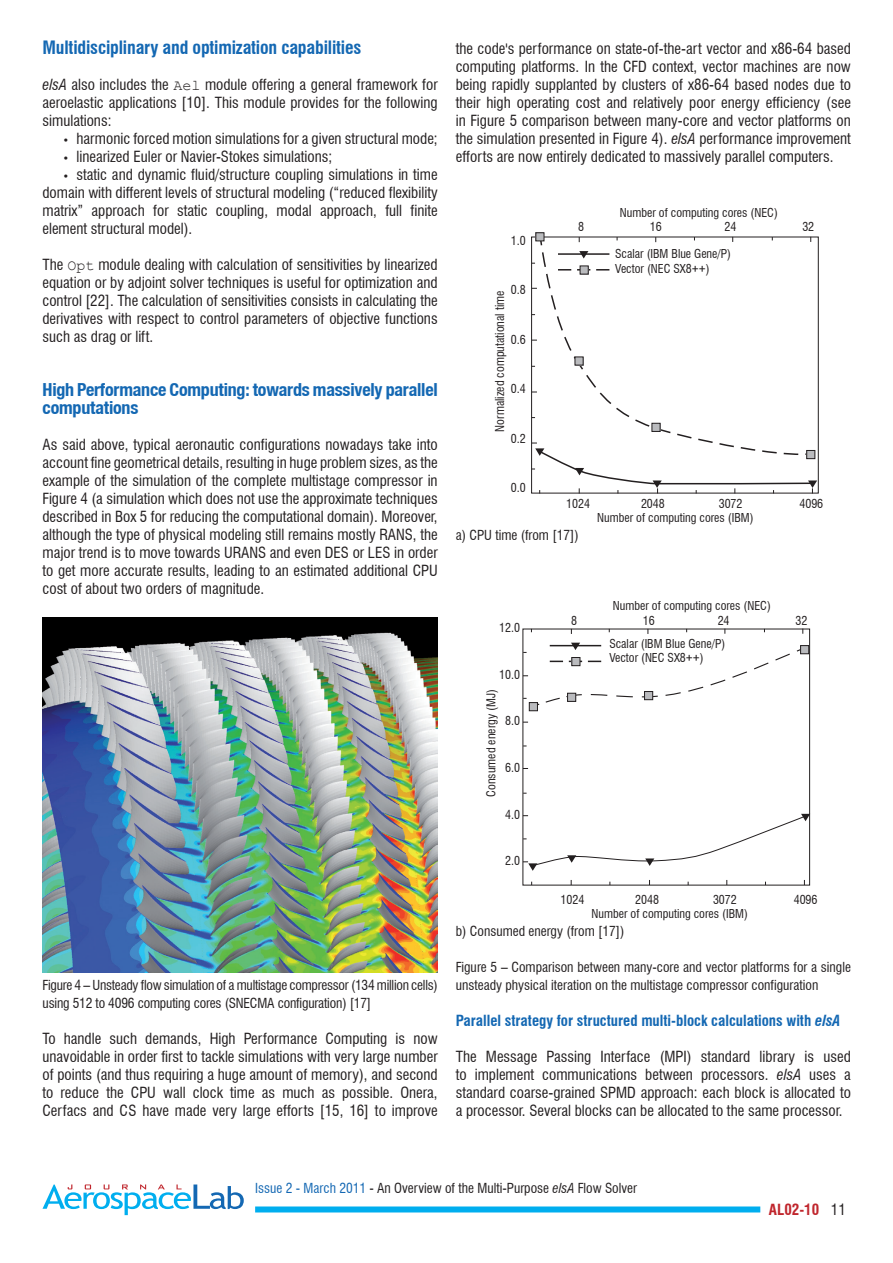
<style>
.page{position:relative;width:893px;height:1263px;background:#fff}
.page>*{position:absolute;margin:0;border:0;box-sizing:border-box;transform-origin:0 0}
.t1{font:700 condensed 18px/18px "Helvetica Neue LT";letter-spacing:-.01em;color:#1468b3}
.t2{font:700 condensed 18px "Swiss 721 BT";letter-spacing:-.01em;color:#1468b3}
.t3{font:condensed 15px/18px "Swiss 721 BT";color:#231f20;text-align:justify}
.t4{font:700 condensed 15px "Swiss 721 BT";color:#1468b3}
.t5{font:700 condensed 15px "Swiss 721 BT";color:#c0262d}
.t6{font:condensed 13.5px/18px "Swiss 721 BT";color:#231f20}
.t7{font:condensed 13.5px/18px "Swiss 721 BT";letter-spacing:-.02em;color:#231f20}
.t8{font:condensed 12px/14.4px "Swiss 721 BT";color:#231f20}
.s1{font-style:italic}
.s2{font-family:"Courier New";font-stretch:normal}
.s3{font-family:"Myriad Pro";font-stretch:normal}
.s4{font-family:"Arial";font-stretch:normal}
.s5{color:#1468b3}
.s6{font-weight:400;color:#231f20}
</style>
<div class="page">
<div style="left:255px;top:1206px;width:505px;height:6px;background:#00aeef"></div>
<svg style="left:43px;top:1184px;width:201px;height:31px"></svg>
<img style="left:43px;top:618px;width:394px;height:354px">
<svg style="left:539px;top:236px;width:275px;height:134px"></svg>
<div style="left:536px;top:233px;width:8px;height:8px;background:#babbbe"></div>
<div style="left:535px;top:232px;width:9px;height:9px;border:1px solid #231f20"></div>
<div style="left:575px;top:357px;width:8px;height:8px;background:#babbbe"></div>
<svg style="left:532px;top:251px;width:77px;height:105px"></svg>
<svg style="left:532px;top:373px;width:285px;height:120px"></svg>
<svg style="left:523px;top:643px;width:282px;height:64px"></svg>
<div style="left:529px;top:702px;width:8px;height:9px;background:#babbbe"></div>
<div style="left:529px;top:702px;width:9px;height:9px;border:1px solid #231f20"></div>
<div style="left:568px;top:693px;width:8px;height:8px;background:#babbbe"></div>
<div style="left:567px;top:693px;width:9px;height:9px;border:1px solid #231f20"></div>
<div style="left:644px;top:691px;width:9px;height:9px;background:#babbbe"></div>
<div style="left:644px;top:691px;width:9px;height:9px;border:1px solid #231f20"></div>
<div style="left:801px;top:646px;width:8px;height:8px;background:#babbbe"></div>
<div style="left:800px;top:645px;width:9px;height:9px;border:1px solid #231f20"></div>
<svg style="left:523px;top:814px;width:287px;height:57px"></svg>
<p class="t2" style="left:43px;top:37px;width:320px">Multidisciplinary and optimization capabilities</p>
<p class="t3" style="left:43px;top:76px;width:397px"><span class="s1">elsA</span> also includes the <span class="s2">Ael</span> module offering a general framework for aeroelastic applications [10]. This module provides for the following simulations:</p>
<p class="t3" style="left:64px;top:130px;width:375px"><span class="s3">•</span> harmonic forced motion simulations for a given structural mode;</p>
<p class="t3" style="left:64px;top:148px;width:270px"><span class="s3">•</span> linearized Euler or Navier-Stokes simulations;</p>
<p class="t3" style="left:43px;top:166px;width:397px;text-indent:21px"><span class="s3">•</span> static and dynamic fluid/structure coupling simulations in time domain with different levels of structural modeling (“reduced flexibility matrix” approach for static coupling, modal approach, full finite element structural model).</p>
<p class="t3" style="left:43px;top:256px;width:397px">The <span class="s2">Opt</span> module dealing with calculation of sensitivities by linearized equation or by adjoint solver techniques is useful for optimization and control [22]. The calculation of sensitivities consists in calculating the derivatives with respect to control parameters of objective functions such as drag or lift.</p>
<p class="t1" style="left:43px;top:380px;width:397px">High Performance Computing: towards massively parallel computations</p>
<p class="t3" style="left:43px;top:436px;width:397px">As said above, typical aeronautic configurations nowadays take into account fine geometrical details, resulting in huge problem sizes, as the example of the simulation of the complete multistage compressor in Figure 4 (a simulation which does not use the approximate techniques described in Box 5 for reducing the computational domain). Moreover, although the type of physical modeling still remains mostly RANS, the major trend is to move towards URANS and even DES or LES in order to get more accurate results, leading to an estimated additional CPU cost of about two orders of magnitude.</p>
<p class="t7" style="left:43px;top:976px;width:397px">Figure 4 – Unsteady flow simulation of a multistage compressor (134 million cells) using 512 to 4096 computing cores (SNECMA configuration) [17]</p>
<p class="t3" style="left:43px;top:1030px;width:397px">To handle such demands, High Performance Computing is now unavoidable in order first to tackle simulations with very large number of points (and thus requiring a huge amount of memory), and second to reduce the CPU wall clock time as much as possible. Onera, Cerfacs and CS have made very large efforts [15, 16] to improve</p>
<p class="t3" style="left:456px;top:40px;width:397px">the code's performance on state-of-the-art vector and x86-64 based computing platforms. In the CFD context, vector machines are now being rapidly supplanted by clusters of x86-64 based nodes due to their high operating cost and relatively poor energy efficiency (see in Figure 5 comparison between many-core and vector platforms on the simulation presented in Figure 4). <span class="s1">elsA</span> performance improvement efforts are now entirely dedicated to massively parallel computers.</p>
<p class="t8" style="left:620px;top:205px;width:159px">Number of computing cores (NEC)</p>
<p class="t8" style="left:511px;top:233px;width:16px">1.0</p>
<p class="t8" style="left:511px;top:283px;width:16px">0.8</p>
<p class="t8" style="left:493px;top:432px;width:143px;rotate:-90deg">Normalized computational time</p>
<p class="t8" style="left:511px;top:332px;width:16px">0.6</p>
<p class="t8" style="left:511px;top:382px;width:16px">0.4</p>
<p class="t8" style="left:511px;top:431px;width:16px">0.2</p>
<p class="t8" style="left:511px;top:481px;width:16px">0.0</p>
<p class="t8" style="left:578px;top:220px;width:7px">8</p>
<p class="t8" style="left:650px;top:220px;width:13px">16</p>
<p class="t8" style="left:725px;top:220px;width:13px">24</p>
<p class="t8" style="left:802px;top:220px;width:13px">32</p>
<p class="t8" style="left:615px;top:247px;width:117px">Scalar (IBM Blue Gene/P)<br>Vector (NEC SX8<span class="s4">++</span>)</p>
<p class="t8" style="left:566px;top:496px;width:25px">1024</p>
<p class="t8" style="left:641px;top:496px;width:25px">2048</p>
<p class="t8" style="left:719px;top:496px;width:25px">3072</p>
<p class="t8" style="left:799px;top:496px;width:25px">4096</p>
<p class="t8" style="left:597px;top:510px;width:158px">Number of computing cores (IBM)</p>
<p class="t6" style="left:456px;top:526px;width:125px">a) CPU time (from [17])</p>
<p class="t8" style="left:613px;top:599px;width:159px">Number of computing cores (NEC)</p>
<p class="t8" style="left:499px;top:621px;width:22px">12.0</p>
<p class="t8" style="left:499px;top:667px;width:22px">10.0</p>
<p class="t8" style="left:505px;top:714px;width:16px">8.0</p>
<p class="t8" style="left:505px;top:760px;width:16px">6.0</p>
<p class="t8" style="left:505px;top:807px;width:16px">4.0</p>
<p class="t8" style="left:505px;top:853px;width:16px">2.0</p>
<p class="t8" style="left:484px;top:797px;width:109px;rotate:-90deg">Consumed energy (MJ)</p>
<p class="t8" style="left:571px;top:613px;width:7px">8</p>
<p class="t8" style="left:643px;top:613px;width:13px">16</p>
<p class="t8" style="left:718px;top:613px;width:13px">24</p>
<p class="t8" style="left:795px;top:613px;width:13px">32</p>
<p class="t8" style="left:609px;top:636px;width:117px">Scalar (IBM Blue Gene/P)<br>Vector (NEC SX8<span class="s4">++</span>)</p>
<p class="t8" style="left:561px;top:892px;width:25px">1024</p>
<p class="t8" style="left:635px;top:892px;width:25px">2048</p>
<p class="t8" style="left:713px;top:892px;width:25px">3072</p>
<p class="t8" style="left:794px;top:892px;width:25px">4096</p>
<p class="t8" style="left:591px;top:906px;width:158px">Number of computing cores (IBM)</p>
<p class="t6" style="left:456px;top:922px;width:170px">b) Consumed energy (from [17])</p>
<p class="t6" style="left:456px;top:958px;width:397px">Figure 5 – Comparison between many-core and vector platforms for a single unsteady physical iteration on the multistage compressor configuration</p>
<p class="t4" style="left:456px;top:1012px;width:386px">Parallel strategy for structured multi-block calculations with <span class="s1">elsA</span></p>
<p class="t3" style="left:456px;top:1048px;width:397px">The Message Passing Interface (MPI) standard library is used to implement communications between processors. <span class="s1">elsA</span> uses a standard coarse-grained SPMD approach: each block is allocated to a processor. Several blocks can be allocated to the same processor.</p>
<p class="t6" style="left:255px;top:1179px;width:383px"><span class="s5">Issue 2 - March 2011</span> - An Overview of the Multi-Purpose <span class="s1">elsA</span> Flow Solver</p>
<p class="t5" style="left:769px;top:1200px;width:78px">AL02-10 <span class="s6">11</span></p>
</div>
